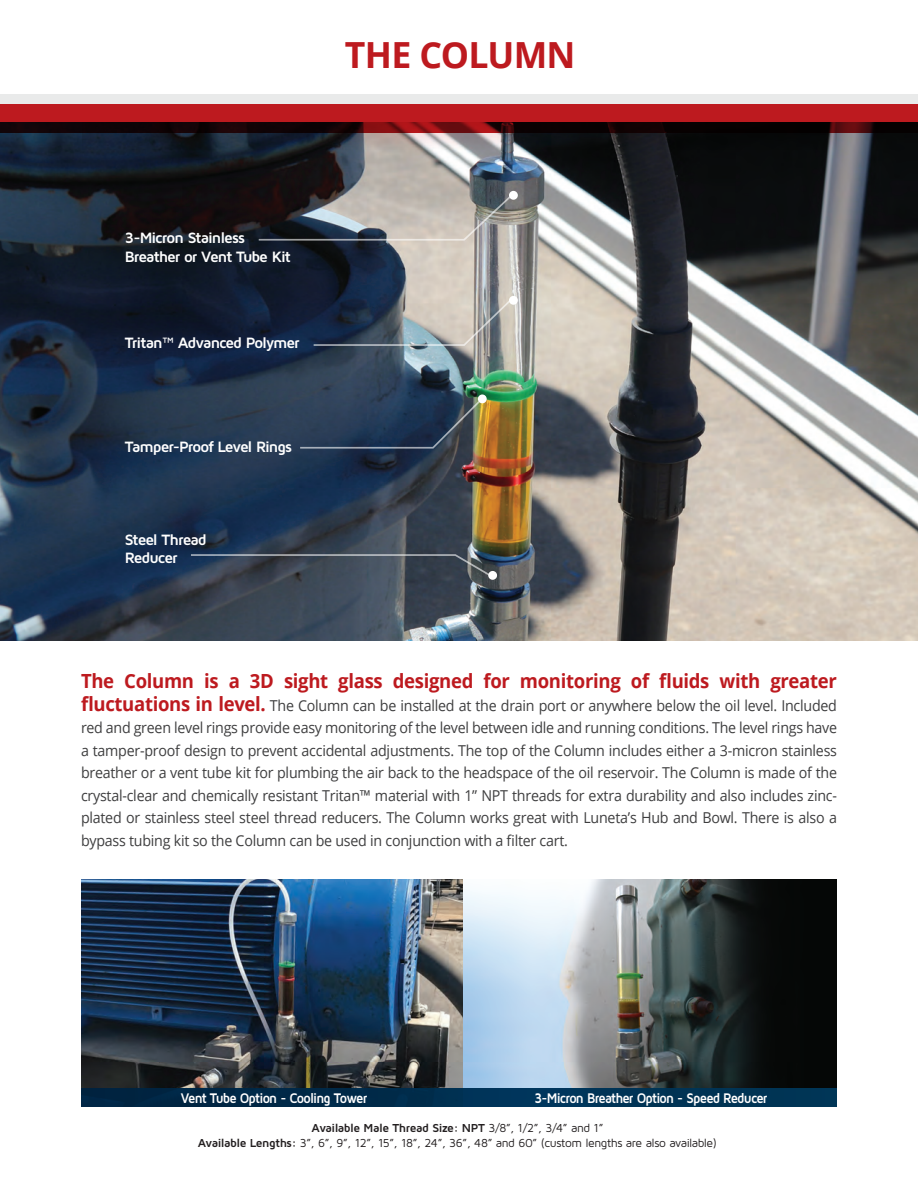
<style>
.page{position:relative;width:918px;height:1188px;background:#fff}
.page>*{position:absolute;margin:0;border:0;box-sizing:border-box;transform-origin:0 0}
.t1{font:700 36px "Open Sans";letter-spacing:-.02em;color:#bd1a1f}
.t2{font:700 19.5px "Open Sans";letter-spacing:-.015em;color:#bd1a1f;scale:.95 1}
.t3{font:700 15.6px/18.1px "Maven Pro";letter-spacing:-.065em;color:#fff}
.t4{font:15px/22.5px "Open Sans";letter-spacing:-.015em;color:#3e3e3f;text-align:justify;scale:.95 1}
.t5{font:700 14.4px "Maven Pro";letter-spacing:-.065em;color:#fff;scale:.9 1}
.t6{font:12px/15px "Maven Pro";letter-spacing:-.04em;color:#231f20;text-align:center}
.s1{font-weight:700;font-size:19.5px;color:#bd1a1f}
.s2{font-weight:700}
</style>
<div class="page">
<img style="left:0;top:133px;width:918px;height:507px">
<div style="left:478px;top:394px;width:9px;height:9px;background:#fff;border-radius:50%"></div>
<div style="left:509px;top:296px;width:9px;height:9px;background:#fff;border-radius:50%"></div>
<div style="left:488px;top:571px;width:9px;height:9px;background:#fff;border-radius:50%"></div>
<svg style="left:257px;top:194px;width:255px;height:47px;background:#888685"></svg>
<svg style="left:312px;top:298px;width:200px;height:49px;background:#767d84"></svg>
<svg style="left:299px;top:399px;width:182px;height:50px;background:#2e4156"></svg>
<svg style="left:189px;top:553px;width:303px;height:25px;background:#444e5b"></svg>
<img style="left:81px;top:879px;width:756px;height:210px">
<svg style="left:82px;top:133px;width:755px;height:17px;background:#33373d"></svg>
<svg style="left:0;top:121px;width:918px;height:12px;background:#300609"></svg>
<div style="left:0;top:104px;width:918px;height:17px;background:#bd1a1f"></div>
<div style="left:0;top:94px;width:918px;height:10px;background:#e9eaea"></div>
<div style="left:509px;top:191px;width:9px;height:9px;background:#fff;border-radius:50%"></div>
<div style="left:81px;top:1089px;width:756px;height:18px;background:linear-gradient(to right,#002442,#00385c)"></div>
<h1 class="t1" style="left:345px;top:30px;width:232px">THE COLUMN</h1>
<p class="t3" style="left:125px;top:228px;width:168px">3-Micron Stainless<br>Breather or Vent Tube Kit</p>
<p class="t3" style="left:125px;top:333px;width:176px">Tritan™ Advanced Polymer</p>
<p class="t3" style="left:125px;top:437px;width:169px">Tamper-Proof Level Rings</p>
<p class="t3" style="left:125px;top:530px;width:83px">Steel Thread<br>Reducer</p>
<h2 class="t2" style="left:81px;top:668px;width:797px">The Column is a 3D sight glass designed for monitoring of fluids with greater</h2>
<p class="t4" style="left:81px;top:694px;width:797px"><span class="s1">fluctuations in level.</span> The Column can be installed at the drain port or anywhere below the oil level. Included red and green level rings provide easy monitoring of the level between idle and running conditions. The level rings have a tamper-proof design to prevent accidental adjustments. The top of the Column includes either a 3-micron stainless breather or a vent tube kit for plumbing the air back to the headspace of the oil reservoir. The Column is made of the crystal-clear and chemically resistant Tritan™ material with 1” NPT threads for extra durability and also includes zinc&shy;plated or stainless steel steel thread reducers. The Column works great with Luneta’s Hub and Bowl. There is also a bypass tubing kit so the Column can be used in conjunction with a filter cart.</p>
<p class="t5" style="left:181px;top:1089px;width:209px">Vent Tube Option - Cooling Tower</p>
<p class="t5" style="left:534px;top:1089px;width:261px">3-Micron Breather Option - Speed Reducer</p>
<p class="t6" style="left:198px;top:1120px;width:521px"><span class="s2">Available Male Thread Size: NPT</span> 3/8”, 1/2”, 3/4” and 1”<br><span class="s2">Available Lengths:</span> 3”, 6”, 9”, 12”, 15”, 18”, 24”, 36”, 48” and 60” (custom lengths are also available)</p>
</div>
